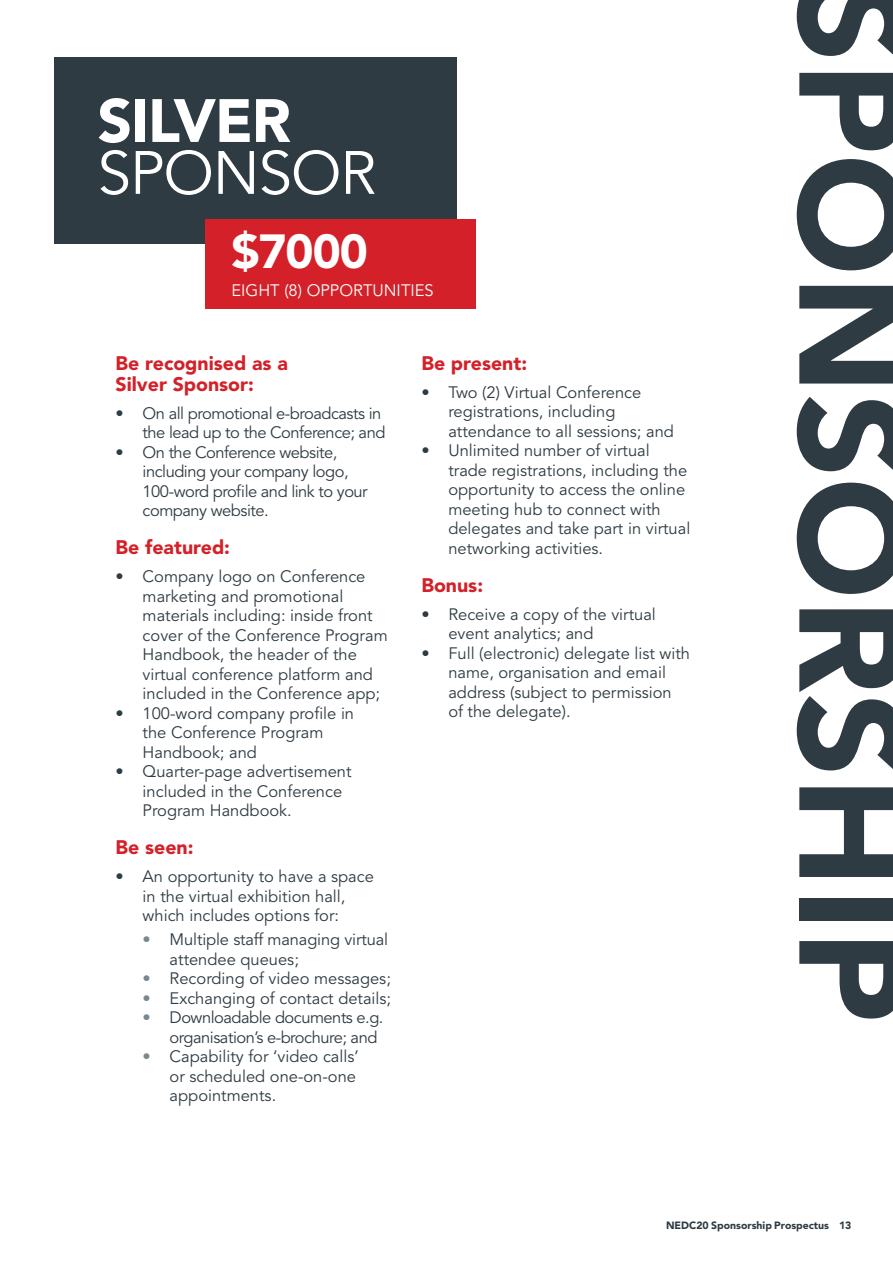
<style>
.page{position:relative;width:893px;height:1263px;background:#fff}
.page>*{position:absolute;margin:0;border:0;box-sizing:border-box;transform-origin:0 0}
.t1{font:900 145.65px "Avenir LT Std";color:#2e3b42}
.t2{font:60.45px "Avenir LT Std";letter-spacing:-.02em;color:#fff}
.t3{font:900 60.45px "Avenir LT Std";letter-spacing:-.02em;color:#fff}
.t4{font:900 47.4px "Avenir LT Std";color:#fff}
.t5{font:900 19.5px/21px "Avenir LT Std";color:#d42129}
.t6{font:16.5px/19.5px "Avenir LT Std";color:#2e3b42}
.t7{font:16.5px/19.5px "Avenir LT Std";letter-spacing:-.03em;color:#2e3b42}
.t8{font:16.5px "Avenir LT Std";color:#fff}
.t9{font:900 10.5px "Avenir LT Std";color:#2e3b42}
.s1{color:#79878f}
</style>
<div class="page">
<div style="left:54px;top:57px;width:402px;height:187px;background:#2e3b42"></div>
<div style="left:206px;top:219px;width:270px;height:89px;background:#d42129"></div>
<h2 class="t3" style="left:97px;top:84px;width:195px">SILVER</h2>
<h2 class="t2" style="left:97px;top:138px;width:280px">SPONSOR</h2>
<h3 class="t4" style="left:231px;top:223px;width:138px">$7000</h3>
<p class="t8" style="left:231px;top:281px;width:204px">EIGHT (8) OPPORTUNITIES</p>
<p class="t5" style="left:116px;top:352px;width:174px">Be recognised as a<br>Silver Sponsor:</p>
<p class="t7" style="left:116px;top:404px;width:271px;text-align:right">• On all promotional e-broadcasts in the lead up to the Conference; and</p>
<p class="t7" style="left:143px;top:443px;width:227px;text-indent:-27px">• On the Conference website, including your company logo,<br>100-word profile and link to your company website.</p>
<p class="t5" style="left:116px;top:537px;width:116px">Be featured:</p>
<p class="t6" style="left:143px;top:567px;width:247px;text-indent:-27px">• Company logo on Conference marketing and promotional materials including: inside front cover of the Conference Program<br>Handbook, the header of the virtual conference platform and included in the Conference app;</p>
<p class="t6" style="left:143px;top:704px;width:213px;text-indent:-27px">• 100-word company profile in the Conference Program<br>Handbook; and</p>
<p class="t6" style="left:143px;top:762px;width:210px;text-indent:-27px">• Quarter-page advertisement included in the Conference<br>Program Handbook.</p>
<p class="t5" style="left:116px;top:837px;width:79px">Be seen:</p>
<p class="t6" style="left:116px;top:867px;width:260px;text-align:center">• An opportunity to have a space in the virtual exhibition hall,<br>which includes options for:</p>
<p class="t6" style="left:170px;top:930px;width:220px;text-indent:-27px"><span class="s1">•</span> Multiple staff managing virtual attendee queues;</p>
<p class="t6" style="left:143px;top:969px;width:250px"><span class="s1">•</span> Recording of video messages;</p>
<p class="t6" style="left:143px;top:989px;width:250px"><span class="s1">•</span> Exchanging of contact details;</p>
<p class="t7" style="left:170px;top:1008px;width:215px;text-indent:-27px"><span class="s1">•</span> Downloadable documents e.g. organisation’s e-brochure; and</p>
<p class="t6" style="left:170px;top:1047px;width:191px;text-indent:-27px"><span class="s1">•</span> Capability for ‘video calls’ or scheduled one-on-one appointments.</p>
<p class="t5" style="left:421px;top:352px;width:107px">Be present:</p>
<p class="t6" style="left:448px;top:383px;width:227px;text-indent:-27px">• Two (2) Virtual Conference registrations, including attendance to all sessions; and</p>
<p class="t6" style="left:448px;top:441px;width:243px;text-indent:-27px">• Unlimited number of virtual trade registrations, including the opportunity to access the online meeting hub to connect with delegates and take part in virtual networking activities.</p>
<p class="t5" style="left:421px;top:574px;width:63px">Bonus:</p>
<p class="t6" style="left:448px;top:605px;width:209px;text-indent:-27px">• Receive a copy of the virtual event analytics; and</p>
<p class="t6" style="left:448px;top:644px;width:243px;text-indent:-27px">• Full (electronic) delegate list with name, organisation and email address (subject to permission of the delegate).</p>
<h1 class="t1" style="left:938px;top:-21px;width:1045px;rotate:90deg">SPONSORSHIP</h1>
<p class="t9" style="left:666px;top:1219px;width:187px">NEDC20 Sponsorship Prospectus 13</p>
</div>
